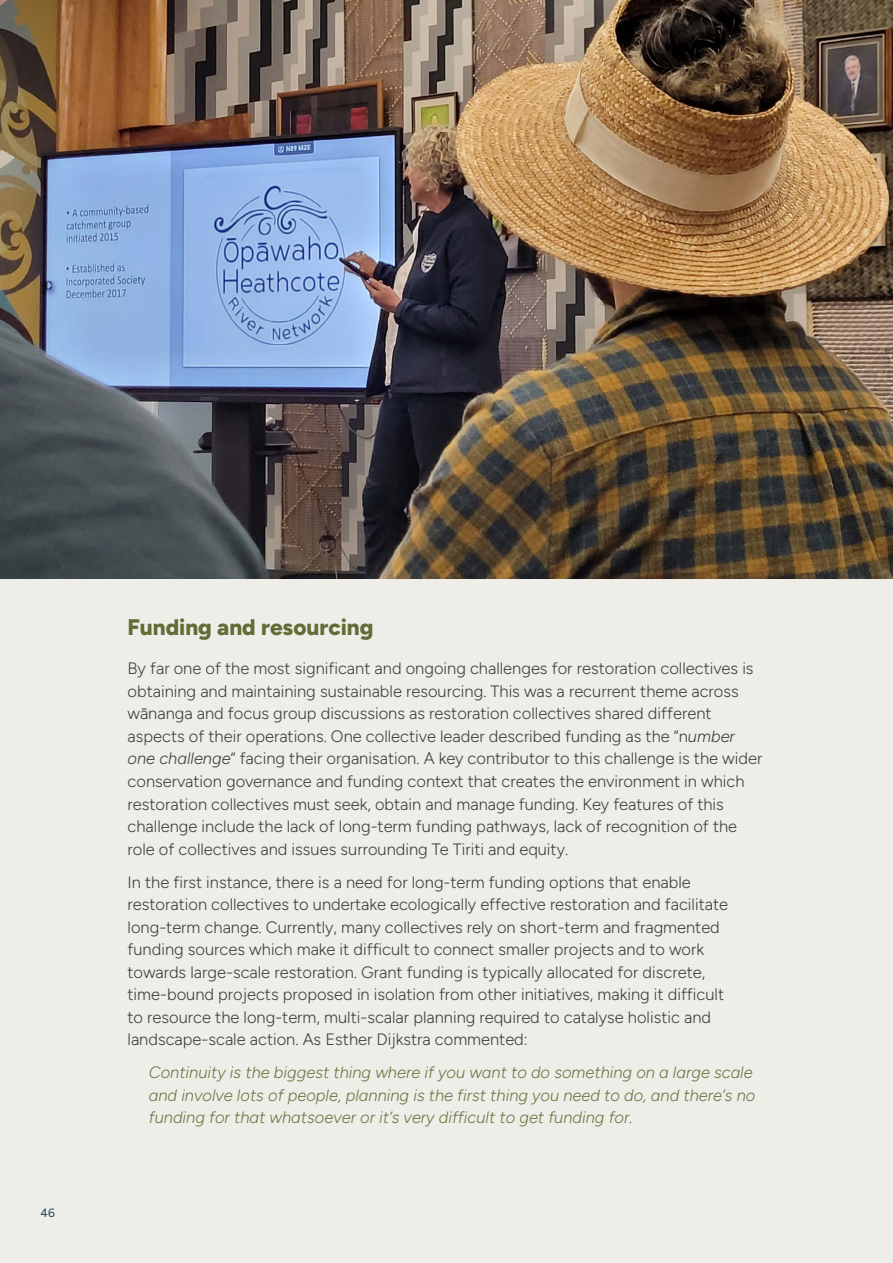
<style>
.page{position:relative;width:893px;height:1263px;background:#eeede8}
.page>*{position:absolute;margin:0;border:0;box-sizing:border-box;transform-origin:0 0}
.t1{font:300 22.5px "Figtree";color:#636b37}
.t2{font:300 16.5px/22.5px "Figtree";color:#414042}
.t3{font:italic 300 16.5px/22.5px "Figtree";color:#6f7645}
.t4{font:300 12px "Figtree";color:#1f404a}
.s1{font-style:italic}
</style>
<div class="page">
<img style="left:0;top:0;width:893px;height:578px">
<p class="t4" style="left:41px;top:1206px;width:16px">46</p>
<h1 class="t1" style="left:128px;top:614px;width:247px">Funding and resourcing</h1>
<p class="t2" style="left:128px;top:657px;width:636px">By far one of the most significant and ongoing challenges for restoration collectives is obtaining and maintaining sustainable resourcing. This was a recurrent theme across wānanga and focus group discussions as restoration collectives shared different aspects of their operations. One collective leader described funding as the “n<span class="s1">umber one challenge</span>” facing their organisation. A key contributor to this challenge is the wider conservation governance and funding context that creates the environment in which restoration collectives must seek, obtain and manage funding. Key features of this challenge include the lack of long-term funding pathways, lack of recognition of the role of collectives and issues surrounding Te Tiriti and equity.</p>
<p class="t2" style="left:128px;top:871px;width:602px">In the first instance, there is a need for long-term funding options that enable restoration collectives to undertake ecologically effective restoration and facilitate long-term change. Currently, many collectives rely on short-term and fragmented funding sources which make it difficult to connect smaller projects and to work towards large-scale restoration. Grant funding is typically allocated for discrete, time-bound projects proposed in isolation from other initiatives, making it difficult to resource the long-term, multi-scalar planning required to catalyse holistic and landscape-scale action. As Esther Dijkstra commented:</p>
<p class="t3" style="left:149px;top:1061px;width:608px">Continuity is the biggest thing where if you want to do something on a large scale and involve lots of people, planning is the first thing you need to do, and there’s no funding for that whatsoever or it’s very difficult to get funding for.</p>
</div>
